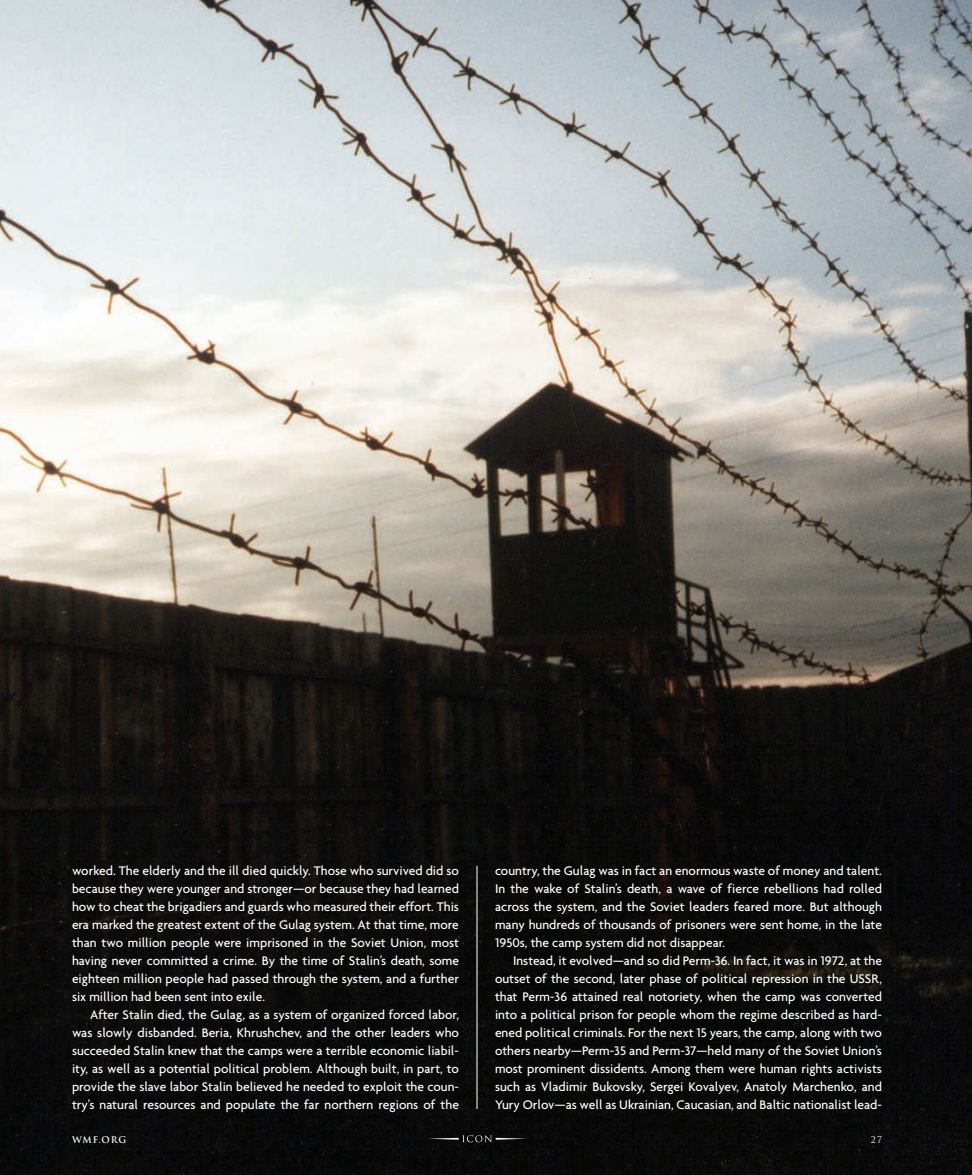
<style>
.page{position:relative;width:972px;height:1175px;background:#fff}
.page>*{position:absolute;margin:0;border:0;box-sizing:border-box;transform-origin:0 0}
.Agenda_Body_Text{font:500 13.5px/18px "Agenda";color:#fff;text-align:justify}
.t1{font:700 9px "Trajan";letter-spacing:.09em;color:#fff}
.t2{font:9px "Trajan";color:#fff}
</style>
<div class="page">
<img style="left:0;top:0;width:972px;height:1174px">
<hr style="left:477px;top:866px;width:1px;height:242px;background:#fff">
<svg style="left:428px;top:1135px;width:99px;height:7px"></svg>
<p class="Agenda_Body_Text" style="left:72px;top:861px;width:389px">worked. The elderly and the ill died quickly. Those who survived did so because they were younger and stronger—or because they had learned how to cheat the brigadiers and guards who measured their effort. This era marked the greatest extent of the Gulag system. At that time, more than two million people were imprisoned in the Soviet Union, most having never committed a crime. By the time of Stalin’s death, some eighteen million people had passed through the system, and a further six million had been sent into exile.</p>
<p class="Agenda_Body_Text" style="left:72px;top:1005px;width:389px;text-indent:18px">After Stalin died, the Gulag, as a system of organized forced labor, was slowly disbanded. Beria, Khrushchev, and the other leaders who succeeded Stalin knew that the camps were a terrible economic liabil&shy;ity, as well as a potential political problem. Although built, in part, to provide the slave labor Stalin believed he needed to exploit the coun&shy;try’s natural resources and populate the far northern regions of the</p>
<p class="Agenda_Body_Text" style="left:495px;top:861px;width:389px">country, the Gulag was in fact an enormous waste of money and talent.<br>In the wake of Stalin’s death, a wave of fierce rebellions had rolled across the system, and the Soviet leaders feared more. But although many hundreds of thousands of prisoners were sent home, in the late 1950s, the camp system did not disappear.</p>
<p class="Agenda_Body_Text" style="left:495px;top:951px;width:389px;text-indent:18px">Instead, it evolved—and so did Perm-36. In fact, it was in 1972, at the outset of the second, later phase of political repression in the USSR, that Perm-36 attained real notoriety, when the camp was converted into a political prison for people whom the regime described as hard&shy;ened political criminals. For the next 15 years, the camp, along with two others nearby—Perm-35 and Perm-37—held many of the Soviet Union’s most prominent dissidents. Among them were human rights activists such as Vladimir Bukovsky, Sergei Kovalyev, Anatoly Marchenko, and Yury Orlov—as well as Ukrainian, Caucasian, and Baltic nationalist lead-</p>
<p class="t1" style="left:72px;top:1134px;width:56px">WMF.ORG</p>
<p class="t2" style="left:871px;top:1134px;width:13px">27</p>
</div>
